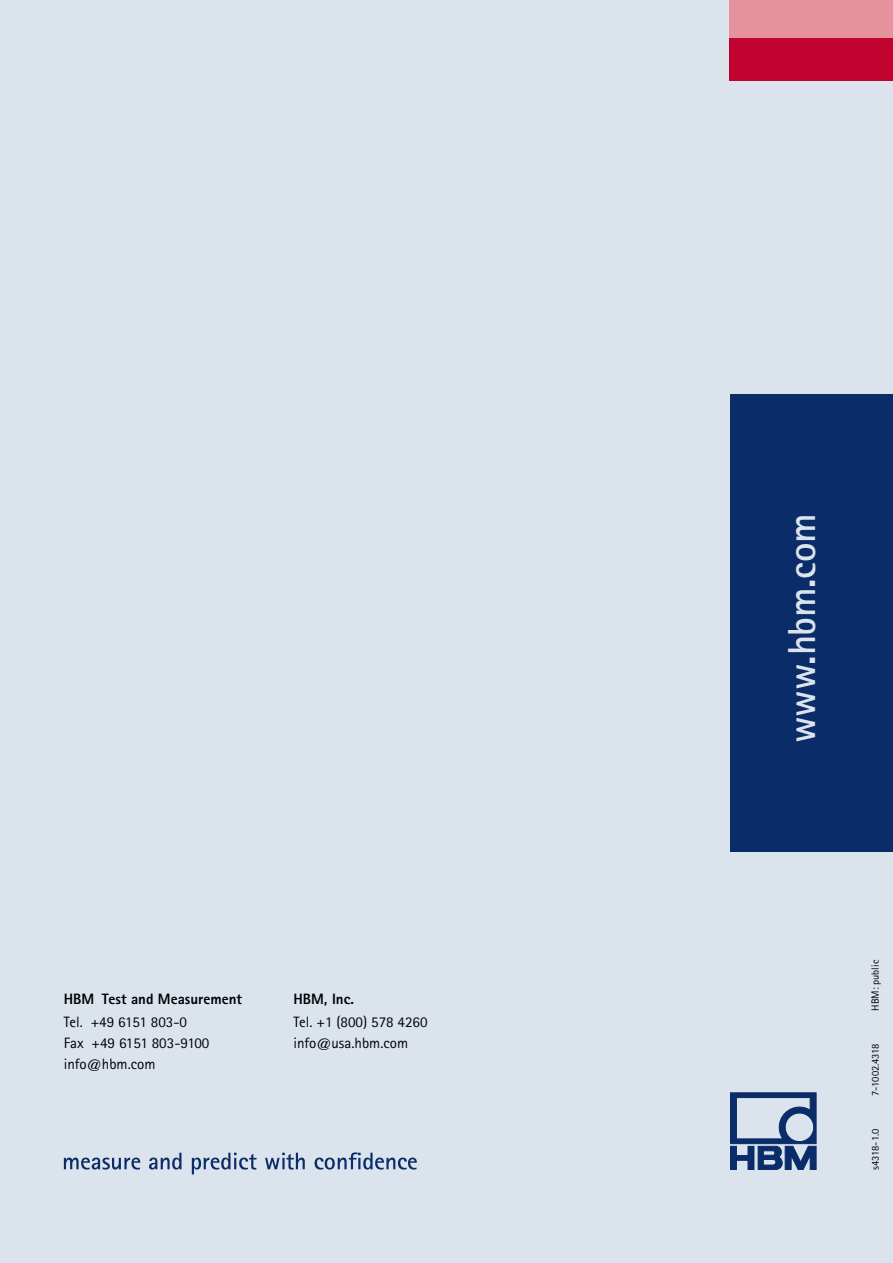
<style>
.page{position:relative;width:893px;height:1263px;background:#dbe3ed}
.page>*{position:absolute;margin:0;border:0;box-sizing:border-box;transform-origin:0 0}
.t1{font:700 39px "Rotis Sans Serif";letter-spacing:-.01em;color:#dbe3ed}
.t2{font:15px/21px "Rotis Sans Serif";color:#000}
.t3{font:800 15px "Rotis Sans Serif";color:#000}
.t4{font:10.5px "Rotis Sans Serif";color:#000}
</style>
<div class="page">
<div style="left:729px;top:0;width:164px;height:81px;background:#e6929c"></div>
<div style="left:729px;top:38px;width:164px;height:43px;background:#c1032f"></div>
<div style="left:730px;top:395px;width:163px;height:457px;background:#0a2c69"></div>
<svg style="left:64px;top:1157px;width:76px;height:12px"></svg>
<svg style="left:149px;top:1153px;width:32px;height:16px"></svg>
<svg style="left:192px;top:1153px;width:65px;height:21px"></svg>
<svg style="left:265px;top:1153px;width:40px;height:16px"></svg>
<svg style="left:315px;top:1152px;width:102px;height:17px"></svg>
<svg style="left:730px;top:1093px;width:86px;height:77px"></svg>
<p class="t3" style="left:64px;top:989px;width:180px">HBM Test and Measurement</p>
<p class="t2" style="left:64px;top:1011px;width:147px">Tel. +49 6151 803-0<br>Fax +49 6151 803-9100 info@hbm.com</p>
<p class="t3" style="left:293px;top:989px;width:62px">HBM, Inc.</p>
<p class="t2" style="left:293px;top:1011px;width:136px">Tel. +1 (800) 578 4260 info@usa.hbm.com</p>
<h1 class="t1" style="left:777px;top:743px;width:231px;rotate:-90deg">www.hbm.com</h1>
<p class="t4" style="left:869px;top:1011px;width:52px;rotate:-90deg">HBM: public</p>
<p class="t4" style="left:869px;top:1096px;width:54px;rotate:-90deg">7-1002.4318</p>
<p class="t4" style="left:869px;top:1170px;width:43px;rotate:-90deg">s4318-1.0</p>
</div>
